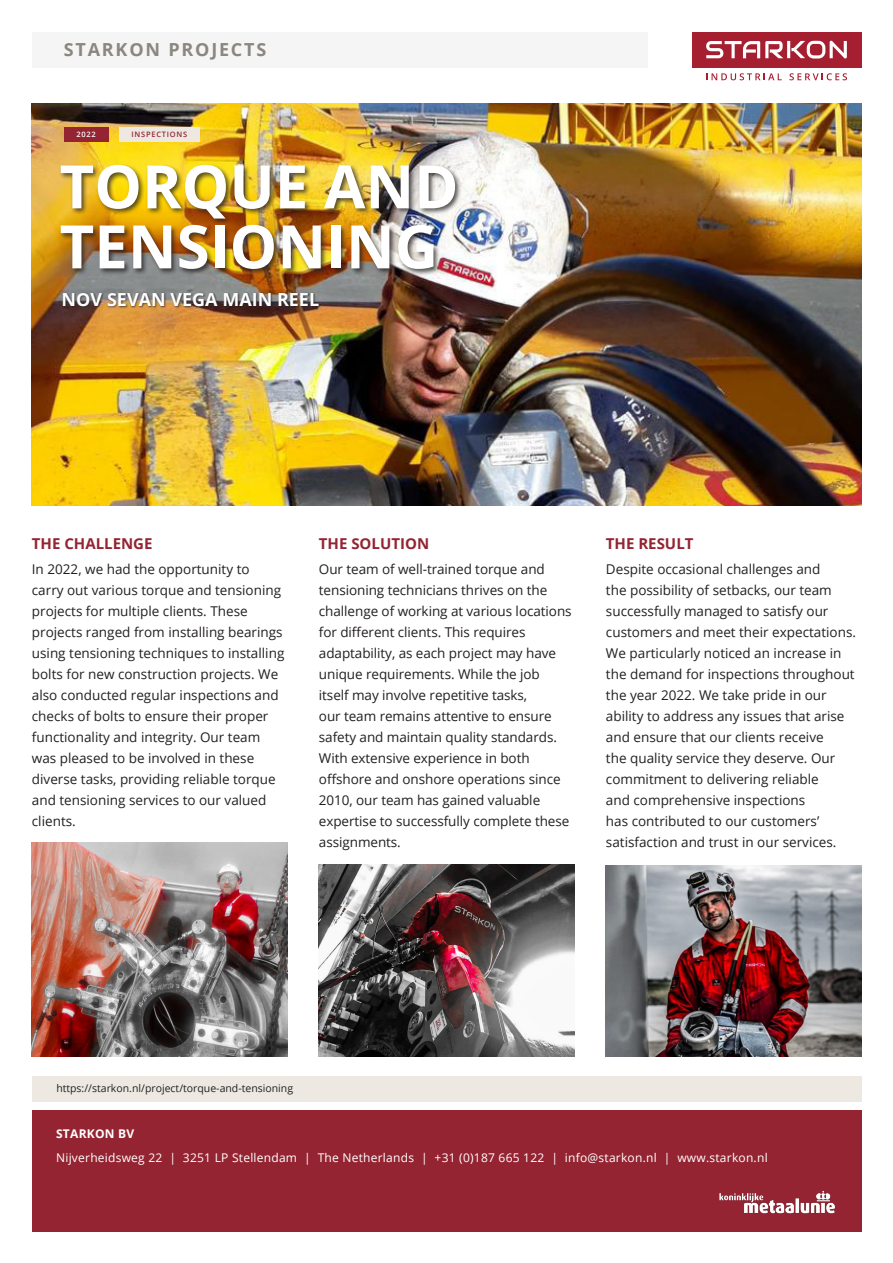
<style>
.page{position:relative;width:893px;height:1263px;background:#fff}
.page>*{position:absolute;margin:0;border:0;box-sizing:border-box;transform-origin:0 0}
.Project_Title{font:700 60px "Open Sans";color:#fff}
.Project_Subtitle{font:700 18px "Open Sans";color:#fff}
.t1{font:700 18px "Open Sans";letter-spacing:.1em;color:#8b8780}
.Section_Title{font:700 15px "Open Sans";color:#942432}
.Paragraph{font:13.5px/21px "Open Sans";color:#231f20}
.t2{font:12px "Open Sans";letter-spacing:.02em;color:#fff}
.t3{font:700 12px "Open Sans";letter-spacing:.02em;color:#fff}
.URL{font:10.5px "Open Sans";color:#231f20}
.Category{font:600 7.5px "Open Sans";letter-spacing:.1em;color:#942432}
.Date{font:600 7.5px "Open Sans";color:#fff}
</style>
<div class="page">
<div style="left:32px;top:1110px;width:829px;height:121px;background:#942432"></div>
<div style="left:692px;top:32px;width:169px;height:35px;background:#a61f31"></div>
<svg style="left:706px;top:41px;width:141px;height:18px"></svg>
<svg style="left:706px;top:73px;width:76px;height:7px"></svg>
<svg style="left:789px;top:73px;width:58px;height:7px"></svg>
<img style="left:719px;top:1190px;width:117px;height:23px">
<div style="left:32px;top:32px;width:615px;height:35px;background:#f5f5f5"></div>
<img style="left:32px;top:103px;width:829px;height:402px">
<div style="left:119px;top:127px;width:81px;height:15px;background:#ede9e2"></div>
<div style="left:64px;top:127px;width:44px;height:15px;background:#942432"></div>
<div style="left:32px;top:1076px;width:829px;height:25px;background:#ede9e2"></div>
<div style="left:59px;top:164px;width:403px;height:112px;background:#231f20;opacity:.75"></div>
<div style="left:62px;top:292px;width:260px;height:17px;background:#231f20;opacity:.75"></div>
<img style="left:32px;top:842px;width:255px;height:215px">
<img style="left:319px;top:865px;width:255px;height:192px">
<img style="left:606px;top:866px;width:255px;height:191px">
<h2 class="t1" style="left:64px;top:36px;width:204px">STARKON PROJECTS</h2>
<p class="Date" style="left:76px;top:129px;width:21px">2022</p>
<p class="Category" style="left:132px;top:129px;width:57px">INSPECTIONS</p>
<p class="Project_Title" style="left:60px;top:144px;width:401px">TORQUE AND</p>
<p class="Project_Title" style="left:60px;top:204px;width:380px">TENSIONING</p>
<p class="Project_Subtitle" style="left:62px;top:287px;width:259px">NOV SEVAN VEGA MAIN REEL</p>
<p class="Section_Title" style="left:32px;top:533px;width:122px">THE CHALLENGE</p>
<p class="Paragraph" style="left:32px;top:558px;width:254px">In 2022, we had the opportunity to carry out various torque and tensioning projects for multiple clients. These projects ranged from installing bearings using tensioning techniques to installing bolts for new construction projects. We also conducted regular inspections and checks of bolts to ensure their proper functionality and integrity. Our team was pleased to be involved in these diverse tasks, providing reliable torque and tensioning services to our valued clients.</p>
<p class="Section_Title" style="left:319px;top:533px;width:112px">THE SOLUTION</p>
<p class="Paragraph" style="left:319px;top:558px;width:254px">Our team of well-trained torque and tensioning technicians thrives on the challenge of working at various locations for different clients. This requires adaptability, as each project may have unique requirements. While the job itself may involve repetitive tasks,<br>our team remains attentive to ensure safety and maintain quality standards.<br>With extensive experience in both offshore and onshore operations since 2010, our team has gained valuable expertise to successfully complete these assignments.</p>
<p class="Section_Title" style="left:606px;top:533px;width:89px">THE RESULT</p>
<p class="Paragraph" style="left:606px;top:558px;width:252px">Despite occasional challenges and<br>the possibility of setbacks, our team successfully managed to satisfy our customers and meet their expectations.<br>We particularly noticed an increase in the demand for inspections throughout the year 2022. We take pride in our ability to address any issues that arise and ensure that our clients receive<br>the quality service they deserve. Our commitment to delivering reliable<br>and comprehensive inspections<br>has contributed to our customers’ satisfaction and trust in our services.</p>
<p class="URL" style="left:56px;top:1081px;width:238px">https://starkon.nl/project/torque-and-tensioning</p>
<p class="t3" style="left:56px;top:1125px;width:80px">STARKON BV</p>
<p class="t2" style="left:56px;top:1149px;width:713px">Nijverheidsweg 22 | 3251 LP Stellendam | The Netherlands | +31 (0)187 665 122 | info@starkon.nl | www.starkon.nl</p>
</div>
